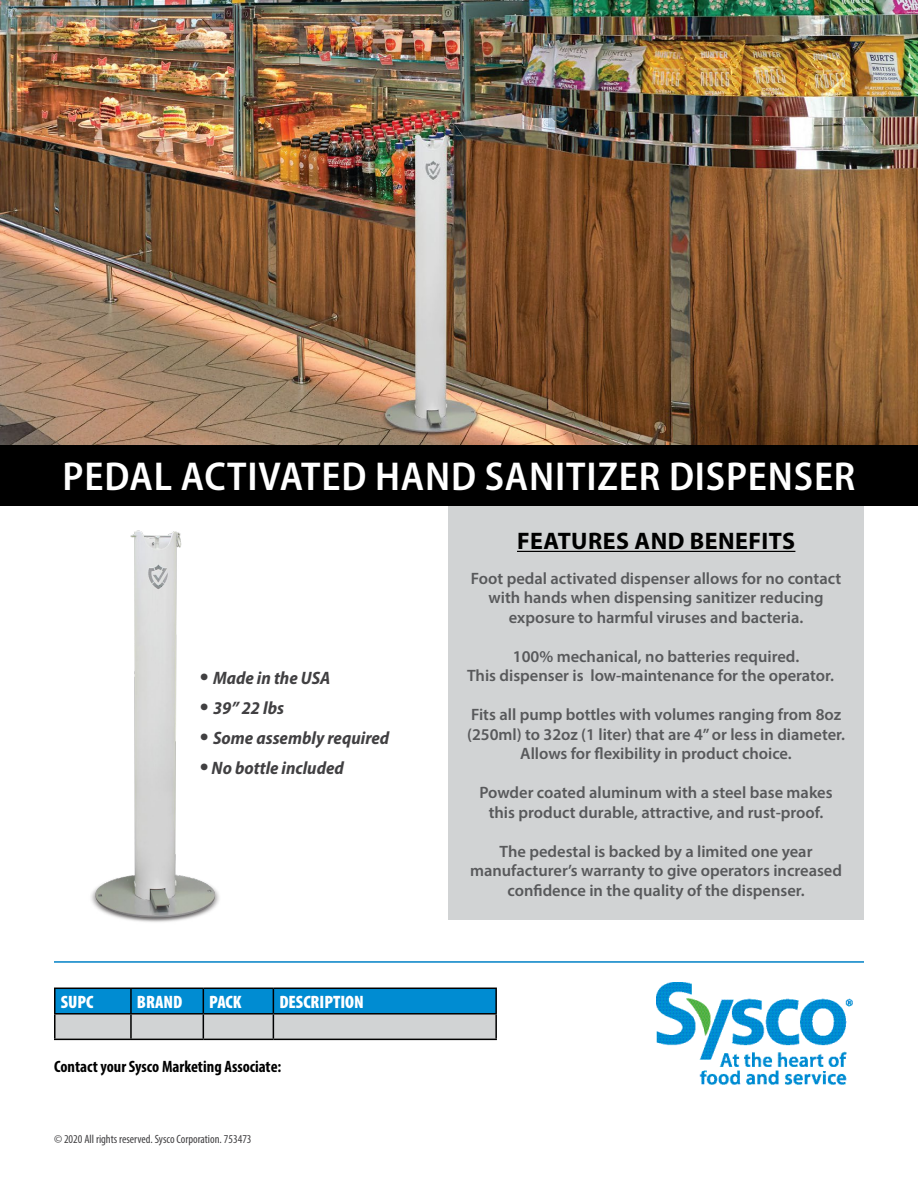
<style>
.page{position:relative;width:918px;height:1188px;background:#fff}
.page>*{position:absolute;margin:0;border:0;box-sizing:border-box;transform-origin:0 0}
.t1{font:600 semi-condensed 40.5px "Myriad Pro";letter-spacing:.02em;color:#fff}
.t2{font:700 24px "Myriad Pro";letter-spacing:.02em;color:#000}
.t3{font:italic 700 semi-condensed 18px "Myriad Pro";color:#414042}
.t4{font:900 condensed 18px "Myriad Pro";color:#fff}
.t5{font:600 16.5px/19.5px "Myriad Pro";color:#58595b;text-align:center}
.t6{font:700 condensed 16.5px "Myriad Pro";color:#000}
.t7{font:condensed 12px "Myriad Pro";color:#414042}
.s1{font-size:27px}
</style>
<div class="page">
<div style="left:448px;top:503px;width:416px;height:417px;background:#d1d3d4"></div>
<img style="left:0;top:0;width:918px;height:445px">
<div style="left:0;top:445px;width:918px;height:61px;background:#000"></div>
<hr style="left:54px;top:988px;width:77px;height:1px;background:#000">
<hr style="left:54px;top:989px;width:2px;height:24px;background:#000">
<hr style="left:273px;top:988px;width:224px;height:1px;background:#000">
<hr style="left:495px;top:989px;width:2px;height:24px;background:#000">
<hr style="left:54px;top:1013px;width:77px;height:2px;background:#000">
<hr style="left:54px;top:1015px;width:2px;height:24px;background:#000">
<hr style="left:273px;top:1013px;width:224px;height:2px;background:#000">
<svg style="left:55px;top:988px;width:441px;height:51px;background:#60a2c3"></svg>
<hr style="left:495px;top:1015px;width:2px;height:24px;background:#000">
<hr style="left:54px;top:1039px;width:77px;height:1px;background:#000">
<hr style="left:131px;top:1039px;width:72px;height:1px;background:#000">
<hr style="left:203px;top:1039px;width:70px;height:1px;background:#000">
<hr style="left:273px;top:1039px;width:224px;height:1px;background:#000">
<img style="left:657px;top:983px;width:196px;height:102px">
<hr style="left:54px;top:961px;width:810px;height:2px;background:#0081c6">
<hr style="left:517px;top:551px;width:278px;height:1px;background:#000">
<img style="left:91px;top:530px;width:128px;height:392px">
<h1 class="t1" style="left:63px;top:451px;width:794px">PEDAL ACTIVATED HAND SANITIZER DISPENSER</h1>
<p class="t3" style="left:200px;top:667px;width:132px"><span class="s1">•</span> Made in the USA</p>
<p class="t3" style="left:200px;top:697px;width:86px"><span class="s1">•</span> 39” 22 lbs</p>
<p class="t3" style="left:200px;top:727px;width:191px"><span class="s1">•</span> Some assembly required</p>
<p class="t3" style="left:200px;top:757px;width:146px"><span class="s1">•</span> No bottle included</p>
<p class="t4" style="left:61px;top:990px;width:34px">SUPC</p>
<p class="t4" style="left:137px;top:990px;width:47px">BRAND</p>
<p class="t4" style="left:209px;top:990px;width:34px">PACK</p>
<p class="t4" style="left:279px;top:990px;width:86px">DESCRIPTION</p>
<p class="t6" style="left:54px;top:1056px;width:229px">Contact your Sysco Marketing Associate:</p>
<p class="t7" style="left:54px;top:1132px;width:199px">© 2020 All rights reserved. Sysco Corporation. 753473</p>
<h2 class="t2" style="left:517px;top:525px;width:280px">FEATURES AND BENEFITS</h2>
<p class="t5" style="left:471px;top:568px;width:372px">Foot pedal activated dispenser allows for no contact with hands when dispensing sanitizer reducing exposure to harmful viruses and bacteria.</p>
<p class="t5" style="left:467px;top:646px;width:368px;text-align:left;text-indent:46px">100% mechanical, no batteries required.<br>This dispenser is low-maintenance for the operator.</p>
<p class="t5" style="left:467px;top:704px;width:380px">Fits all pump bottles with volumes ranging from 8oz (250ml) to 32oz (1 liter) that are 4” or less in diameter.<br>Allows for flexibility in product choice.</p>
<p class="t5" style="left:479px;top:782px;width:355px">Powder coated aluminum with a steel base makes this product durable, attractive, and rust-proof.</p>
<p class="t5" style="left:470px;top:841px;width:373px">The pedestal is backed by a limited one year manufacturer’s warranty to give operators increased confidence in the quality of the dispenser.</p>
</div>
